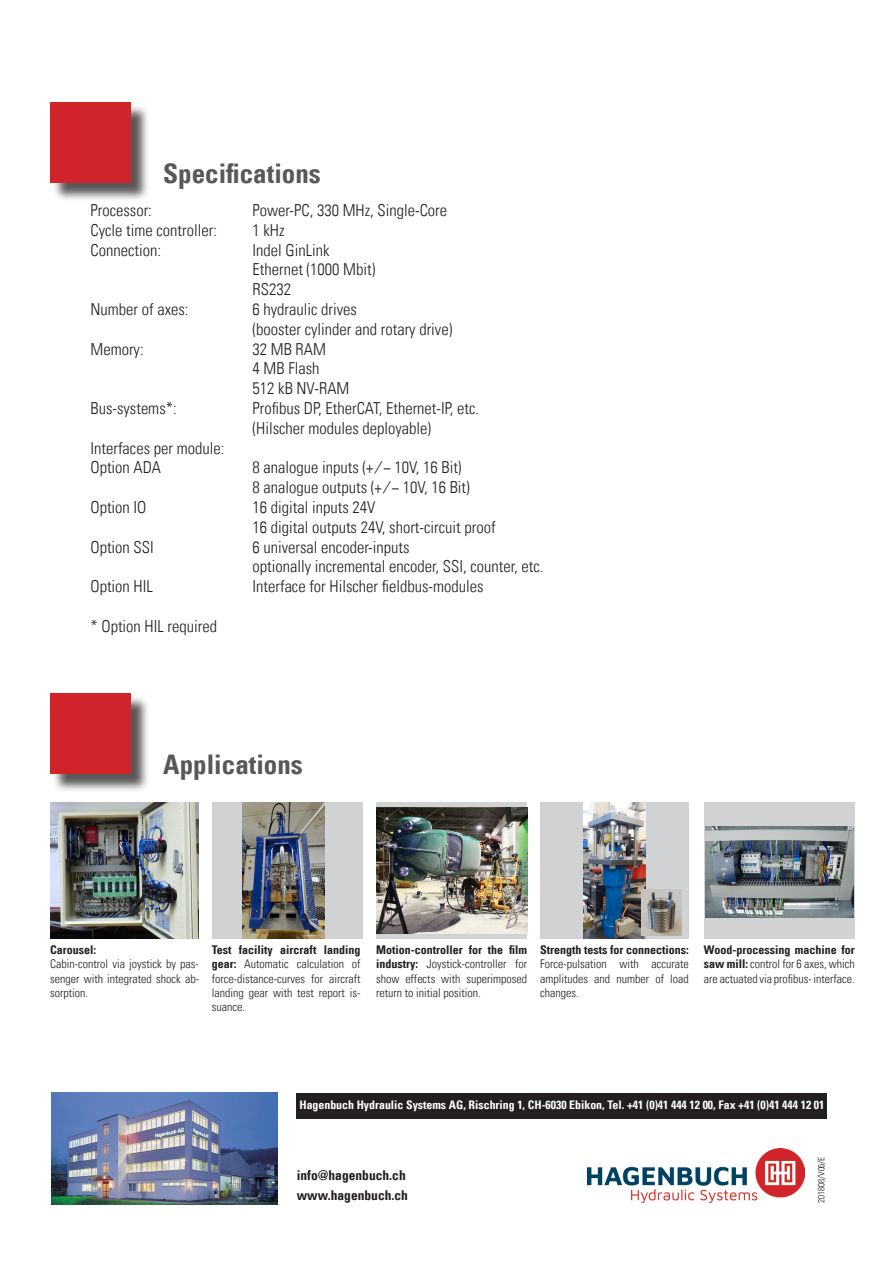
<style>
.page{position:relative;width:893px;height:1263px;background:#fff}
.page>*{position:absolute;margin:0;border:0;box-sizing:border-box;transform-origin:0 0}
.t1{font:27px "Univers Com 67 Bold Cond";color:#57585a}
.t2{font:16.5px/19.8px "Univers Com 47 Light Cond";color:#231f20}
.t3{font:13.5px/19.8px "Univers Com 67 Bold Cond";color:#231f20}
.t4{font:12px/14.4px "Univers Com 47 Light Cond";color:#231f20;text-align:justify}
.t5{font:12px "Univers Com 67 Bold Cond";color:#231f20}
.t6{font:11.85px "Univers Com 67 Bold Cond";color:#fff}
.t7{font:9px "Univers Com 47 Light Cond";color:#231f20}
.s1{font-family:"Univers Com 67 Bold Cond"}
</style>
<div class="page">
<div style="left:540px;top:803px;width:149px;height:136px;background:#d1d2d4"></div>
<div style="left:704px;top:803px;width:151px;height:136px;background:#d1d2d4"></div>
<div style="left:376px;top:803px;width:151px;height:136px;background:#d1d2d4"></div>
<div style="left:212px;top:803px;width:151px;height:136px;background:#d1d2d4"></div>
<div style="left:52px;top:104px;width:98px;height:97px;background:#231f20;opacity:.75"></div>
<div style="left:50px;top:102px;width:81px;height:81px;background:#d1232a"></div>
<div style="left:52px;top:695px;width:98px;height:98px;background:#231f20;opacity:.75"></div>
<div style="left:50px;top:693px;width:81px;height:81px;background:#d1232a"></div>
<img style="left:50px;top:803px;width:149px;height:136px">
<img style="left:242px;top:803px;width:83px;height:136px">
<img style="left:376px;top:807px;width:151px;height:127px">
<img style="left:583px;top:803px;width:62px;height:136px">
<img style="left:705px;top:827px;width:149px;height:91px">
<img style="left:642px;top:889px;width:39px;height:46px">
<img style="left:51px;top:1093px;width:226px;height:111px">
<div style="left:297px;top:1093px;width:530px;height:25px;background:#231f20"></div>
<img style="left:588px;top:1148px;width:217px;height:55px">
<h1 class="t1" style="left:163px;top:156px;width:159px">Specifications</h1>
<p class="t2" style="left:91px;top:200px;width:63px">Processor:</p>
<p class="t2" style="left:253px;top:200px;width:196px">Power-PC, 330 MHz, Single-Core</p>
<p class="t2" style="left:91px;top:220px;width:128px">Cycle time controller:</p>
<p class="t2" style="left:253px;top:220px;width:34px">1 kHz</p>
<p class="t2" style="left:91px;top:240px;width:72px">Connection:</p>
<p class="t2" style="left:253px;top:240px;width:124px">Indel GinLink<br>Ethernet (1000 Mbit)<br>RS232</p>
<p class="t2" style="left:91px;top:299px;width:100px">Number of axes:</p>
<p class="t2" style="left:253px;top:299px;width:201px">6 hydraulic drives<br>(booster cylinder and rotary drive)</p>
<p class="t2" style="left:91px;top:339px;width:55px">Memory:</p>
<p class="t2" style="left:253px;top:339px;width:98px">32 MB RAM<br>4 MB Flash<br>512 kB NV-RAM</p>
<p class="t2" style="left:91px;top:398px;width:88px">Bus-systems*:</p>
<p class="t2" style="left:253px;top:398px;width:228px">Profibus DP, EtherCAT, Ethernet-IP, etc. (Hilscher modules deployable)</p>
<p class="t2" style="left:91px;top:438px;width:135px">Interfaces per module:<br>Option ADA</p>
<p class="t2" style="left:253px;top:458px;width:219px">8 analogue inputs (+ ∕ − 10V, 16 Bit)<br>8 analogue outputs (+ ∕ − 10V, 16 Bit)</p>
<p class="t2" style="left:91px;top:497px;width:57px">Option IO</p>
<p class="t2" style="left:253px;top:497px;width:244px">16 digital inputs 24V<br>16 digital outputs 24V, short-circuit proof</p>
<p class="t2" style="left:91px;top:537px;width:65px">Option SSI</p>
<p class="t2" style="left:253px;top:537px;width:292px">6 universal encoder-inputs<br>optionally incremental encoder, SSI, counter, etc.</p>
<p class="t2" style="left:91px;top:577px;width:64px">Option HIL</p>
<p class="t2" style="left:253px;top:577px;width:232px">Interface for Hilscher fieldbus-modules</p>
<p class="t2" style="left:91px;top:616px;width:128px">* Option HIL required</p>
<h1 class="t1" style="left:163px;top:747px;width:141px">Applications</h1>
<p class="t5" style="left:50px;top:942px;width:47px">Carousel:</p>
<p class="t4" style="left:50px;top:957px;width:150px">Cabin-control via joystick by pas&shy;senger with integrated shock ab&shy;sorption.</p>
<p class="t5" style="left:212px;top:942px;width:150px">Test facility aircraft landing</p>
<p class="t4" style="left:212px;top:957px;width:150px"><span class="s1">gear:</span> Automatic calculation of force-distance-curves for aircraft landing gear with test report is&shy;suance.</p>
<p class="t5" style="left:376px;top:942px;width:152px">Motion-controller for the film</p>
<p class="t4" style="left:376px;top:957px;width:152px"><span class="s1">industry:</span> Joystick-controller for show effects with superimposed return to initial position.</p>
<p class="t5" style="left:540px;top:942px;width:150px">Strength tests for connections:</p>
<p class="t4" style="left:540px;top:957px;width:150px">Force-pulsation with accurate amplitudes and number of load changes.</p>
<p class="t5" style="left:704px;top:942px;width:152px">Wood-processing machine for</p>
<p class="t4" style="left:704px;top:957px;width:152px"><span class="s1">saw mill:</span> control for 6 axes, which are actuated via profibus- interface.</p>
<p class="t6" style="left:299px;top:1098px;width:526px">Hagenbuch Hydraulic Systems AG, Rischring 1, CH-6030 Ebikon, Tel. +41 (0)41 444 12 00, Fax +41 (0)41 444 12 01</p>
<p class="t3" style="left:297px;top:1166px;width:113px">info@hagenbuch.ch www.hagenbuch.ch</p>
<p class="t7" style="left:816px;top:1203px;width:48px;rotate:-90deg">201808/V06/E</p>
</div>
